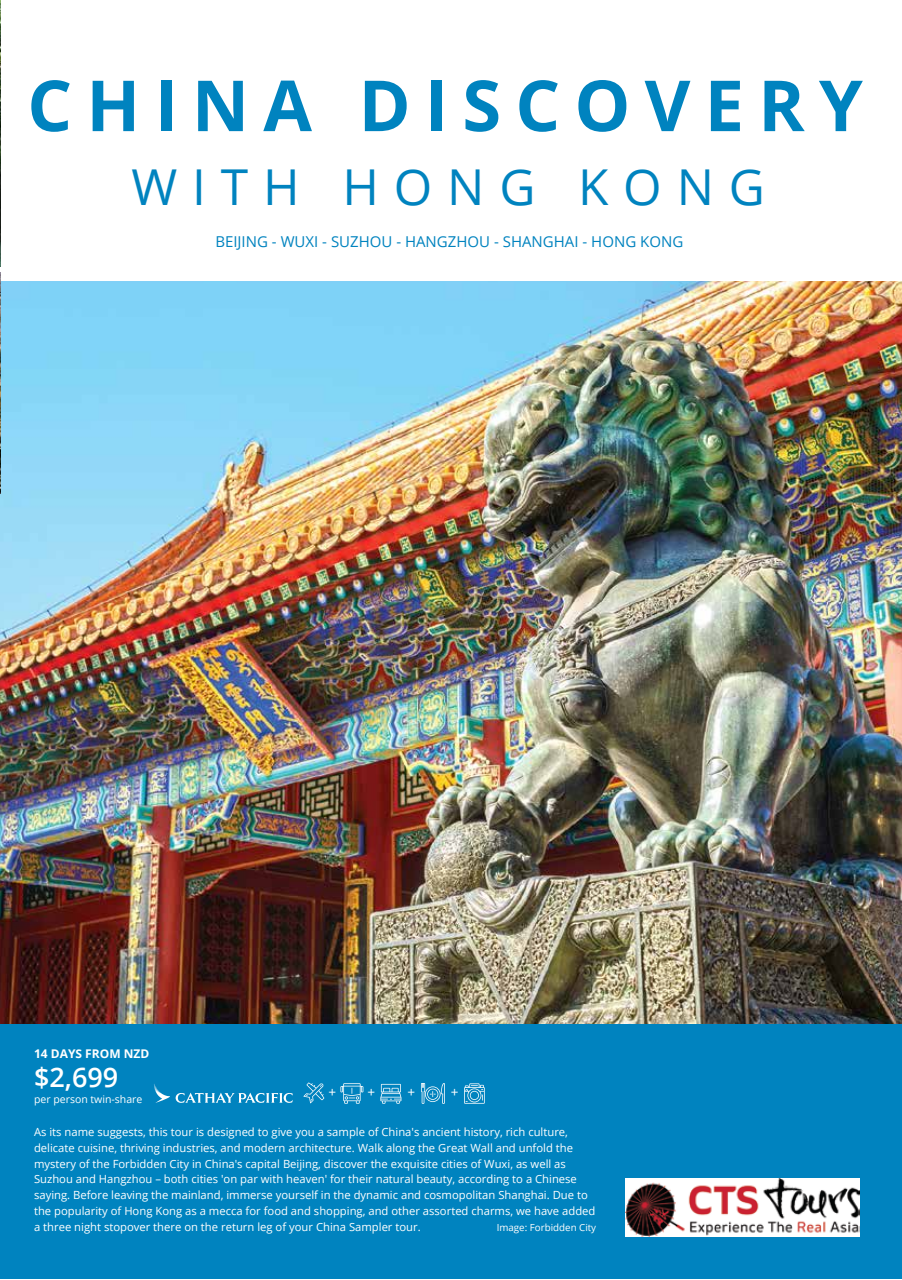
<style>
.page{position:relative;width:902px;height:1280px;background:#fff}
.page>*{position:absolute;margin:0;border:0;box-sizing:border-box;transform-origin:0 0}
.t1{font:700 70.5px "Open Sans";letter-spacing:.2em;color:#0083bf}
.t2{font:49.5px "Open Sans";letter-spacing:.3em;color:#0083bf}
.t3{font:600 27px "Open Sans";color:#fff}
.t4{font:15px "Open Sans";color:#0083bf}
.t5{font:13.5px "Open Sans";color:#fff}
.t6{font:700 12px "Open Sans";color:#fff}
.t7{font:11.25px/15.8px "Open Sans";color:#fff}
.t8{font:10.5px "Open Sans";color:#fff}
.t9{font:9.75px "Open Sans";color:#fff}
</style>
<div class="page">
<img style="left:0;top:281px;width:901px;height:743px">
<div style="left:0;top:1024px;width:901px;height:255px;background:#0083bf"></div>
<img style="left:625px;top:1178px;width:234px;height:59px">
<svg style="left:154px;top:1084px;width:16px;height:19px"></svg>
<svg style="left:176px;top:1092px;width:117px;height:11px"></svg>
<svg style="left:303px;top:1082px;width:21px;height:21px"></svg>
<svg style="left:380px;top:1084px;width:21px;height:20px"></svg>
<svg style="left:464px;top:1083px;width:20px;height:21px"></svg>
<svg style="left:340px;top:1083px;width:23px;height:21px"></svg>
<svg style="left:421px;top:1083px;width:24px;height:21px"></svg>
<img style="left:0;top:0;width:1px;height:266px">
<img style="left:0;top:272px;width:1px;height:221px">
<h1 class="t1" style="left:27px;top:56px;width:837px">CHINA DISCOVERY</h1>
<h2 class="t2" style="left:131px;top:153px;width:635px">WITH HONG KONG</h2>
<h3 class="t4" style="left:215px;top:231px;width:469px">BEIJING - WUXI - SUZHOU - HANGZHOU - SHANGHAI - HONG KONG</h3>
<p class="t6" style="left:34px;top:1045px;width:117px">14 DAYS FROM NZD</p>
<p class="t8" style="left:34px;top:1092px;width:110px">per person twin-share</p>
<h3 class="t3" style="left:34px;top:1059px;width:86px">$2,699</h3>
<p class="t5" style="left:328px;top:1083px;width:9px">+</p>
<p class="t5" style="left:367px;top:1083px;width:9px">+</p>
<p class="t5" style="left:407px;top:1083px;width:9px">+</p>
<p class="t5" style="left:451px;top:1083px;width:9px">+</p>
<p class="t7" style="left:34px;top:1124px;width:563px">As its name suggests, this tour is designed to give you a sample of China's ancient history, rich culture, delicate cuisine, thriving industries, and modern architecture. Walk along the Great Wall and unfold the mystery of the Forbidden City in China's capital Beijing, discover the exquisite cities of Wuxi, as well as Suzhou and Hangzhou – both cities 'on par with heaven' for their natural beauty, according to a Chinese saying. Before leaving the mainland, immerse yourself in the dynamic and cosmopolitan Shanghai. Due to the popularity of Hong Kong as a mecca for food and shopping, and other assorted charms, we have added a three night stopover there on the return leg of your China Sampler tour.</p>
<p class="t9" style="left:496px;top:1220px;width:101px">Image: Forbidden City</p>
</div>
